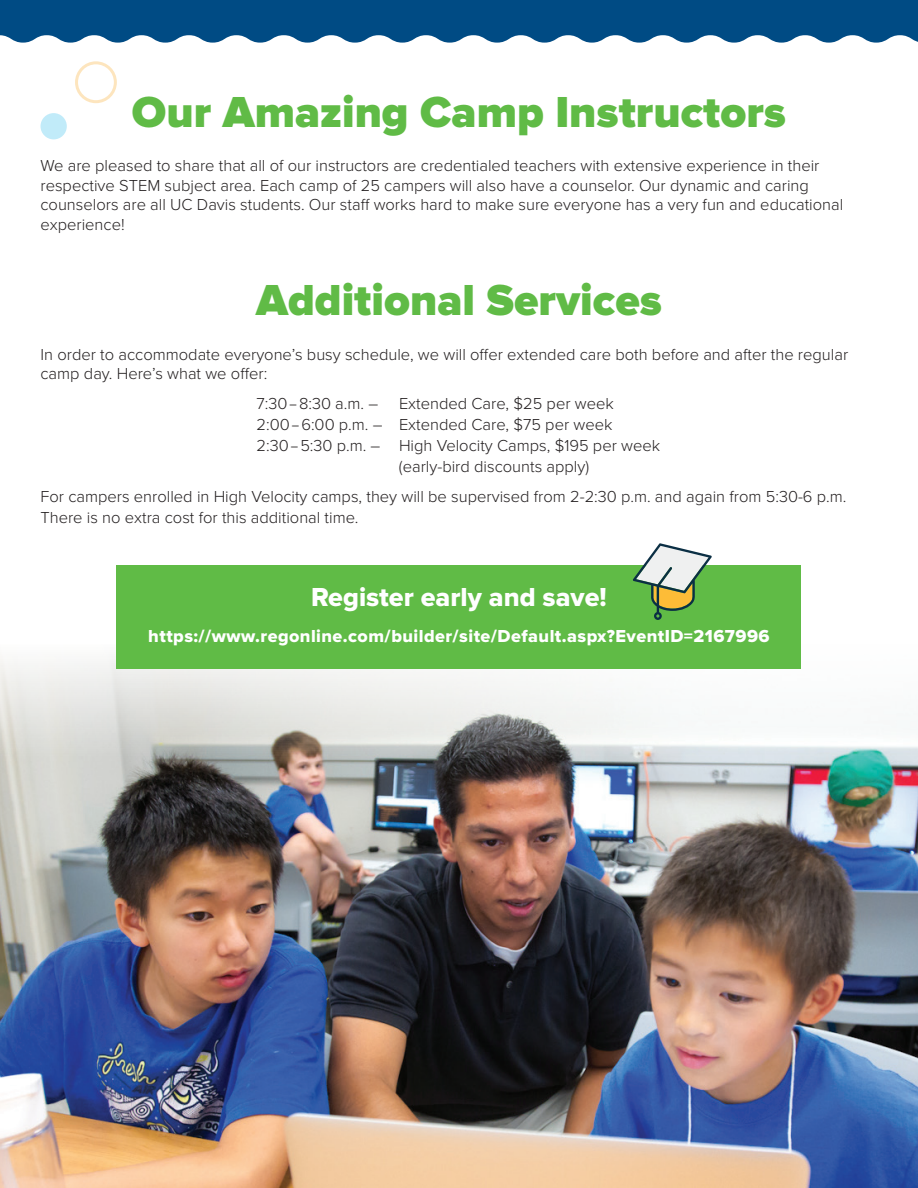
<style>
.page{position:relative;width:918px;height:1188px;background:#fff}
.page>*{position:absolute;margin:0;border:0;box-sizing:border-box;transform-origin:0 0}
.t1{font:900 45px "Proxima Nova";color:#60bb46}
.t2{font:27px "Proxima Nova Extrabld";color:#fff}
.Cover_bullets{font:18px "Proxima Nova Extrabld";letter-spacing:.025em;color:#fff}
.Class_body_text{font:300 16.5px/19.5px "Proxima Nova";color:#231f20}
</style>
<div class="page">
<img style="left:0;top:645px;width:918px;height:543px">
<div style="left:117px;top:565px;width:684px;height:104px;background:#60bb46"></div>
<svg style="left:633px;top:543px;width:79px;height:77px"></svg>
<div style="left:41px;top:113px;width:26px;height:26px;background:#c1ebf9;border-radius:50%"></div>
<div style="left:75px;top:61px;width:42px;height:42px;border:3px solid #f9a51c;border-radius:50%"></div>
<svg style="left:0;top:0;width:918px;height:43px;background:#185c8f"></svg>
<p class="t1" style="left:132px;top:86px;width:656px">Our Amazing Camp Instructors</p>
<p class="Class_body_text" style="left:40px;top:156px;width:804px">We are pleased to share that all of our instructors are credentialed teachers with extensive experience in their respective STEM subject area. Each camp of 25 campers will also have a counselor. Our dynamic and caring counselors are all UC Davis students. Our staff works hard to make sure everyone has a very fun and educational experience!</p>
<p class="t1" style="left:256px;top:274px;width:407px">Additional Services</p>
<p class="Class_body_text" style="left:40px;top:345px;width:809px">In order to accommodate everyone’s busy schedule, we will offer extended care both before and after the regular camp day. Here’s what we offer:</p>
<p class="Class_body_text" style="left:257px;top:394px;width:123px">7:30– 8:30 a.m. –</p>
<p class="Class_body_text" style="left:399px;top:394px;width:216px">Extended Care, $25 per week</p>
<p class="Class_body_text" style="left:256px;top:415px;width:357px">2:00– 6:00 p.m. – Extended Care, $75 per week</p>
<p class="Class_body_text" style="left:256px;top:436px;width:405px">2:30– 5:30 p.m. – High Velocity Camps, $195 per week</p>
<p class="Class_body_text" style="left:399px;top:457px;width:192px">(early-bird discounts apply)</p>
<p class="Class_body_text" style="left:40px;top:487px;width:807px;line-height:21px">For campers enrolled in High Velocity camps, they will be supervised from 2-2:30 p.m. and again from 5:30-6 p.m.<br>There is no extra cost for this additional time.</p>
<p class="t2" style="left:311px;top:581px;width:297px">Register early and save!</p>
<p class="Cover_bullets" style="left:148px;top:626px;width:623px">https://www.regonline.com/builder/site/Default.aspx?EventID=2167996</p>
</div>
